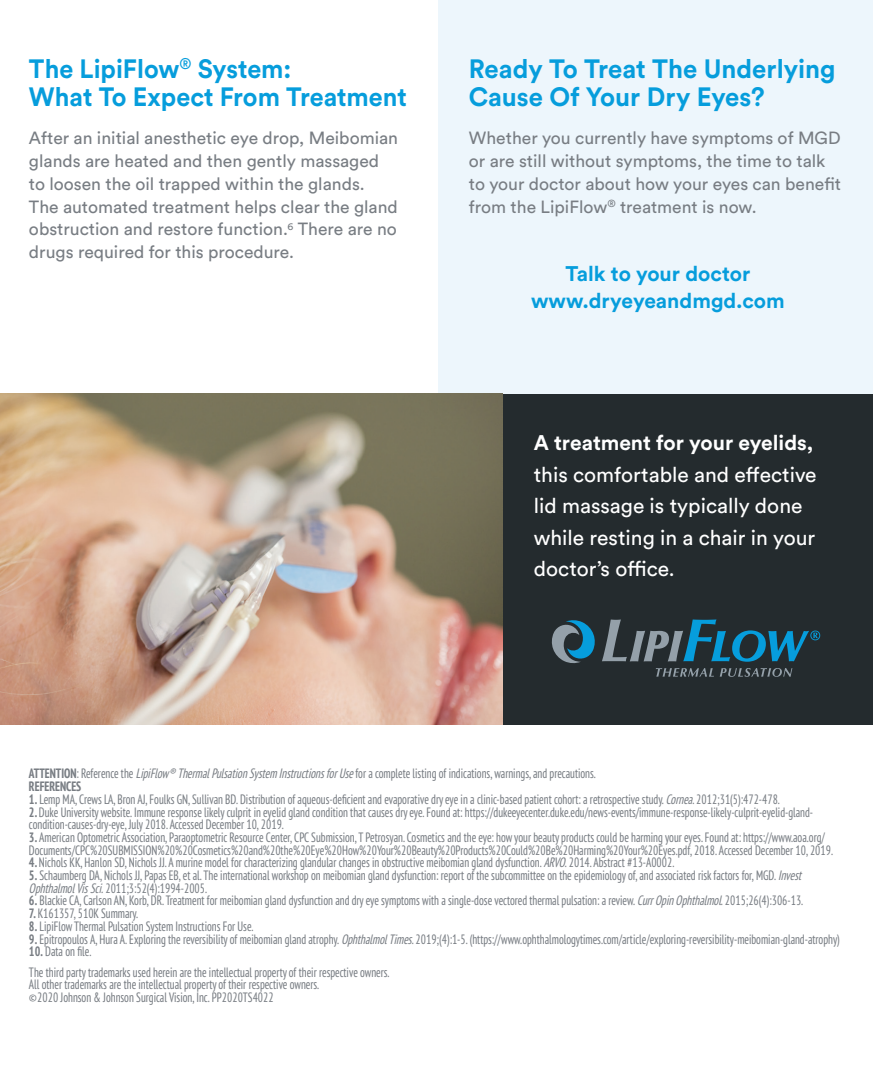
<style>
.page{position:relative;width:873px;height:1066px;background:#fff}
.page>*{position:absolute;margin:0;border:0;box-sizing:border-box;transform-origin:0 0}
.t1{font:700 26.25px/28px "Circular Std";color:#069ddc}
.t2{font:700 26.25px/28px "Circular Std";color:#069ddc;scale:.96 1}
.t3{font:21px/31.5px "Circular Std";color:#fff}
.t4{font:700 21px/27.1px "Circular Std";color:#069ddc;text-align:center}
.t5{font:700 21px "Circular Std";color:#fff}
.t6{font:17.5px/22.8px "Circular Std";color:#787d83}
.t7{font:condensed 13.65px/12.6px "PT Sans Pro";color:#787d83}
.s1{font-weight:700}
.s2{font-style:italic}
</style>
<div class="page">
<div style="left:438px;top:0;width:435px;height:724px;background:#edf6fc"></div>
<div style="left:502px;top:394px;width:371px;height:330px;background:#242b2e"></div>
<img style="left:0;top:394px;width:503px;height:330px">
<svg style="left:552px;top:619px;width:268px;height:58px"></svg>
<h1 class="t2" style="left:29px;top:54px;width:395px">The LipiFlow<sup>®</sup> System:<br>What To Expect From Treatment</h1>
<p class="t6" style="left:29px;top:127px;width:370px">After an initial anesthetic eye drop, Meibomian glands are heated and then gently massaged to loosen the oil trapped within the glands.<br>The automated treatment helps clear the gland obstruction and restore function.<sup>6</sup> There are no drugs required for this procedure.</p>
<h1 class="t1" style="left:469px;top:54px;width:368px">Ready To Treat The Underlying<br>Cause Of Your Dry Eyes?</h1>
<p class="t6" style="left:469px;top:127px;width:374px">Whether you currently have symptoms of MGD or are still without symptoms, the time to talk to your doctor about how your eyes can benefit from the LipiFlow<sup>®</sup> treatment is now.</p>
<h2 class="t4" style="left:531px;top:259px;width:255px">Talk to your doctor www.dryeyeandmgd.com</h2>
<h2 class="t5" style="left:534px;top:429px;width:281px">A treatment for your eyelids,</h2>
<h2 class="t3" style="left:534px;top:458px;width:284px">this comfortable and effective lid massage is typically done while resting in a chair in your doctor’s office.</h2>
<p class="t7" style="left:29px;top:767px;width:568px"><span class="s1">ATTENTION</span>: Reference the <span class="s2">LipiFlow® ThermalPulsationSystem InstructionsforUse</span>for a complete listing of indications, warnings, and precautions.<br><span class="s1">REFERENCES</span></p>
<p class="t7" style="left:29px;top:792px;width:752px"><span class="s1">1.</span> Lemp MA, Crews LA, Bron AJ, Foulks GN, Sullivan BD. Distribution of aqueous-deficient and evaporative dry eye in a clinic-based patient cohort: a retrospective study. <span class="s2">Cornea</span>. 2012;31(5):472-478.</p>
<p class="t7" style="left:29px;top:805px;width:785px"><span class="s1">2.</span> Duke University website. Immune response likely culprit in eyelid gland condition that causes dry eye. Found at: https://dukeeyecenter.duke.edu/news-events/immune-response-likely-culprit-eyelid-gland&shy;condition-causes-dry-eye, July 2018. Accessed December 10, 2019.</p>
<p class="t7" style="left:29px;top:830px;width:805px"><span class="s1">3.</span> American Optometric Association, Paraoptometric Resource Center, CPC Submission, T Petrosyan. Cosmetics and the eye: how your beauty products could be harming your eyes. Found at: https://www.aoa.org/<br>Documents/CPC%20SUBMISSION%20%20Cosmetics%20and%20the%20Eye%20How%20Your%20Beauty%20Products%20Could%20Be%20Harming%20Your%20Eyes.pdf, 2018. Accessed December 10, 2019.</p>
<p class="t7" style="left:29px;top:855px;width:647px"><span class="s1">4.</span> Nichols KK, Hanlon SD, Nichols JJ. A murine model for characterizing glandular changes in obstructive meibomian gland dysfunction. <span class="s2">ARVO</span>. 2014. Abstract #13-A0002.</p>
<p class="t7" style="left:29px;top:868px;width:777px"><span class="s1">5.</span> Schaumberg DA, Nichols JJ, Papas EB, et al. The international workshop on meibomian gland dysfunction: report of the subcommittee on the epidemiology of, and associated risk factors for, MGD. <span class="s2">Invest<br>OphthalmolVisSci.</span>2011;3:52(4):1994-2005.</p>
<p class="t7" style="left:29px;top:894px;width:776px"><span class="s1">6.</span> Blackie CA, Carlson AN, Korb, DR. Treatment for meibomian gland dysfunction and dry eye symptoms with a single-dose vectored thermal pulsation: a review. <span class="s2">CurrOpinOphthalmol</span>. 2015;26(4):306-13.</p>
<p class="t7" style="left:29px;top:906px;width:111px"><span class="s1">7.</span> K161357, 510K Summary.</p>
<p class="t7" style="left:29px;top:919px;width:226px"><span class="s1">8.</span> LipiFlow Thermal Pulsation System Instructions For Use.</p>
<p class="t7" style="left:29px;top:932px;width:812px"><span class="s1">9.</span> Epitropoulos A, Hura A. Exploring the reversibility of meibomian gland atrophy. <span class="s2">OphthalmolTimes</span>. 2019;(4):1-5. (https://www.ophthalmologytimes.com/article/exploring-reversibility-meibomian-gland-atrophy)</p>
<p class="t7" style="left:29px;top:940px;width:362px;line-height:20.7px"><span class="s1">10.</span> Data on file.<br>The third party trademarks used herein are the intellectual property of their respective owners.</p>
<p class="t7" style="left:29px;top:977px;width:292px">All other trademarks are the intellectual property of their respective owners. ©2020 Johnson &amp; Johnson Surgical Vision, Inc. PP2020TS4022</p>
</div>
